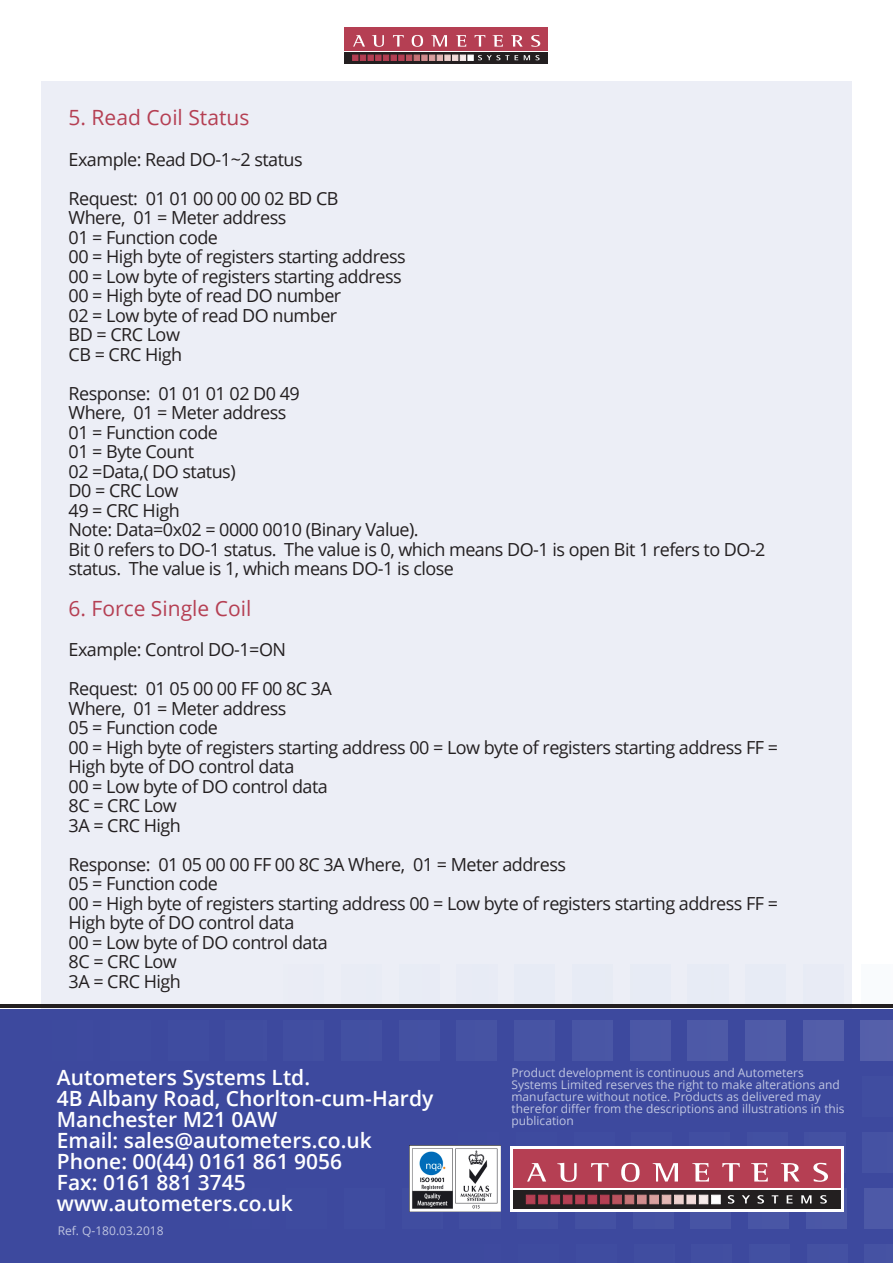
<style>
.page{position:relative;width:893px;height:1263px;background:#fff}
.page>*{position:absolute;margin:0;border:0;box-sizing:border-box;transform-origin:0 0}
.t1{font:600 21px/21px "Open Sans";color:#fff}
.t2{font:21px "Open Sans";color:#b53f53}
.t3{font:18px/19.5px "Open Sans";letter-spacing:-.03em;color:#231f20}
.t4{font:12px/12px "Open Sans";color:#bfc5e1}
</style>
<div class="page">
<div style="left:41px;top:81px;width:810px;height:1122px;background:#eceef6"></div>
<div style="left:0;top:1009px;width:893px;height:254px;background:#3d499e"></div>
<div style="left:861px;top:964px;width:32px;height:40px;background:#f9fbfd"></div>
<div style="left:803px;top:964px;width:40px;height:40px;background:#e8ebf5"></div>
<div style="left:746px;top:964px;width:40px;height:40px;background:#e7ebf5"></div>
<div style="left:688px;top:964px;width:40px;height:40px;background:#e7ebf5"></div>
<div style="left:630px;top:964px;width:40px;height:40px;background:#e7ebf5"></div>
<div style="left:572px;top:964px;width:41px;height:40px;background:#e7ebf5"></div>
<div style="left:515px;top:964px;width:40px;height:40px;background:#e7ebf5"></div>
<div style="left:457px;top:964px;width:40px;height:40px;background:#e8ebf5"></div>
<div style="left:399px;top:964px;width:40px;height:40px;background:#e8ecf5"></div>
<div style="left:861px;top:1020px;width:32px;height:40px;background:#5560aa"></div>
<div style="left:803px;top:1020px;width:40px;height:40px;background:#535ea9"></div>
<div style="left:745px;top:1020px;width:41px;height:40px;background:#505ba8"></div>
<div style="left:688px;top:1020px;width:40px;height:40px;background:#4d5aa7"></div>
<div style="left:630px;top:1020px;width:40px;height:40px;background:#4b58a6"></div>
<div style="left:572px;top:1020px;width:40px;height:40px;background:#4956a5"></div>
<div style="left:515px;top:1020px;width:40px;height:40px;background:#4754a4"></div>
<div style="left:457px;top:1020px;width:40px;height:40px;background:#4653a3"></div>
<div style="left:399px;top:1020px;width:40px;height:40px;background:#4451a3"></div>
<div style="left:341px;top:1020px;width:40px;height:40px;background:#4250a2"></div>
<div style="left:284px;top:1020px;width:40px;height:40px;background:#414ea1"></div>
<div style="left:226px;top:1020px;width:40px;height:40px;background:#404da0"></div>
<div style="left:863px;top:1132px;width:30px;height:41px;background:#4552a3"></div>
<div style="left:805px;top:1132px;width:40px;height:41px;background:#4451a2"></div>
<div style="left:747px;top:1132px;width:40px;height:41px;background:#4250a2"></div>
<div style="left:689px;top:1132px;width:41px;height:41px;background:#414ea1"></div>
<div style="left:632px;top:1132px;width:40px;height:41px;background:#404da0"></div>
<div style="left:459px;top:1132px;width:40px;height:41px;background:linear-gradient(to right,#3d4a9e,#3e4a9f)"></div>
<div style="left:864px;top:1189px;width:29px;height:40px;background:#4d59a7"></div>
<div style="left:806px;top:1189px;width:40px;height:40px;background:#4b58a6"></div>
<div style="left:749px;top:1189px;width:40px;height:40px;background:#4956a5"></div>
<div style="left:691px;top:1189px;width:40px;height:40px;background:#4754a4"></div>
<div style="left:633px;top:1189px;width:40px;height:40px;background:#4552a3"></div>
<div style="left:575px;top:1189px;width:40px;height:40px;background:#4451a2"></div>
<div style="left:518px;top:1189px;width:40px;height:40px;background:#4250a2"></div>
<div style="left:460px;top:1189px;width:40px;height:40px;background:#414ea1"></div>
<svg style="left:409px;top:1189px;width:33px;height:23px"></svg>
<div style="left:865px;top:1245px;width:28px;height:18px;background:#4552a3"></div>
<div style="left:807px;top:1245px;width:40px;height:18px;background:#4451a2"></div>
<div style="left:749px;top:1245px;width:41px;height:18px;background:#4250a2"></div>
<div style="left:692px;top:1245px;width:40px;height:18px;background:#414ea1"></div>
<div style="left:634px;top:1245px;width:40px;height:18px;background:#404da0"></div>
<div style="left:862px;top:1076px;width:31px;height:40px;background:#404da0"></div>
<svg style="left:344px;top:27px;width:204px;height:37px"></svg>
<div style="left:345px;top:27px;width:203px;height:24px;background:#b53f53"></div>
<svg style="left:345px;top:52px;width:203px;height:11px"></svg>
<svg style="left:352px;top:55px;width:188px;height:6px"></svg>
<svg style="left:353px;top:35px;width:187px;height:12px"></svg>
<svg style="left:510px;top:1146px;width:334px;height:65px;background:#e5e3e3"></svg>
<div style="left:514px;top:1149px;width:327px;height:39px;background:#b53f53"></div>
<svg style="left:514px;top:1190px;width:327px;height:18px;background:#292324"></svg>
<svg style="left:728px;top:1195px;width:99px;height:8px"></svg>
<div style="left:526px;top:1195px;width:9px;height:9px;background:#b53f53"></div>
<div style="left:538px;top:1195px;width:10px;height:9px;background:#b53f53;border:1px solid #b53f53"></div>
<div style="left:551px;top:1195px;width:9px;height:9px;background:#b53f53"></div>
<div style="left:563px;top:1195px;width:9px;height:9px;background:#b53f53"></div>
<div style="left:575px;top:1195px;width:10px;height:9px;background:#b53f53;border:1px solid #b53f53"></div>
<div style="left:588px;top:1195px;width:9px;height:9px;background:#b53f53"></div>
<div style="left:600px;top:1195px;width:9px;height:9px;background:#b53f53"></div>
<div style="left:612px;top:1195px;width:10px;height:9px;background:#bb525e;border:1px solid #bb525e"></div>
<div style="left:625px;top:1195px;width:9px;height:9px;background:#c77477;border:1px solid #c77477"></div>
<div style="left:637px;top:1195px;width:9px;height:9px;background:#d18d8e;border:1px solid #d18d8e"></div>
<div style="left:649px;top:1195px;width:10px;height:9px;background:#d99f9e;border:1px solid #d99f9e"></div>
<div style="left:662px;top:1195px;width:9px;height:9px;background:#e3b7b4;border:1px solid #e3b7b4"></div>
<div style="left:674px;top:1195px;width:10px;height:9px;background:#edd0cd;border:1px solid #edd0cd"></div>
<div style="left:686px;top:1195px;width:10px;height:9px;background:#f2dbd9;border:1px solid #f2dbd9"></div>
<div style="left:699px;top:1195px;width:9px;height:9px;background:#f7ebea;border:1px solid #f7ebea"></div>
<div style="left:711px;top:1195px;width:10px;height:9px;background:#fff;border:1px solid #fff"></div>
<svg style="left:527px;top:1163px;width:301px;height:19px"></svg>
<img style="left:410px;top:1146px;width:91px;height:65px">
<hr style="left:0;top:1004px;width:893px;height:4px;background:#231f20">
<p class="t2" style="left:69px;top:103px;width:182px">5. Read Coil Status</p>
<p class="t3" style="left:69px;top:139px;width:271px;line-height:39px">Example: Read DO-1~2 status<br>Request: 01 01 00 00 00 02 BD CB</p>
<p class="t3" style="left:69px;top:207px;width:339px">Where, 01 = Meter address<br>01 = Function code<br>00 = High byte of registers starting address<br>00 = Low byte of registers starting address<br>00 = High byte of read DO number<br>02 = Low byte of read DO number<br>BD = CRC Low<br>CB = CRC High</p>
<p class="t3" style="left:69px;top:383px;width:698px">Response: 01 01 01 02 D0 49<br>Where, 01 = Meter address<br>01 = Function code<br>01 = Byte Count<br>02 =Data,( DO status)<br>D0 = CRC Low<br>49 = CRC High<br>Note: Data=0x02 = 0000 0010 (Binary Value).<br>Bit 0 refers to DO-1 status. The value is 0, which means DO-1 is open Bit 1 refers to DO-2 status. The value is 1, which means DO-1 is close</p>
<p class="t2" style="left:69px;top:594px;width:184px">6. Force Single Coil</p>
<p class="t3" style="left:69px;top:630px;width:265px;line-height:39px">Example: Control DO-1=ON<br>Request: 01 05 00 00 FF 00 8C 3A</p>
<p class="t3" style="left:69px;top:698px;width:711px">Where, 01 = Meter address<br>05 = Function code<br>00 = High byte of registers starting address 00 = Low byte of registers starting address FF =<br>High byte of DO control data<br>00 = Low byte of DO control data<br>8C = CRC Low<br>3A = CRC High</p>
<p class="t3" style="left:69px;top:854px;width:711px">Response: 01 05 00 00 FF 00 8C 3A Where, 01 = Meter address<br>05 = Function code<br>00 = High byte of registers starting address 00 = Low byte of registers starting address FF = High byte of DO control data<br>00 = Low byte of DO control data<br>8C = CRC Low<br>3A = CRC High</p>
<p class="t1" style="left:57px;top:1066px;width:378px">Autometers Systems Ltd.<br>4B Albany Road, Chorlton-cum-Hardy<br>Manchester M21 0AW<br>Email: sales@autometers.co.uk<br>Phone: 00(44) 0161 861 9056<br>Fax: 0161 881 3745 www.autometers.co.uk</p>
<p class="t4" style="left:58px;top:1224px;width:107px">Ref. Q-180.03.2018</p>
<p class="t4" style="left:511px;top:1066px;width:335px">Product development is continuous and Autometers Systems Limited reserves the right to make alterations and manufacture without notice. Products as delivered may therefor differ from the descriptions and illustrations in this publication</p>
</div>
